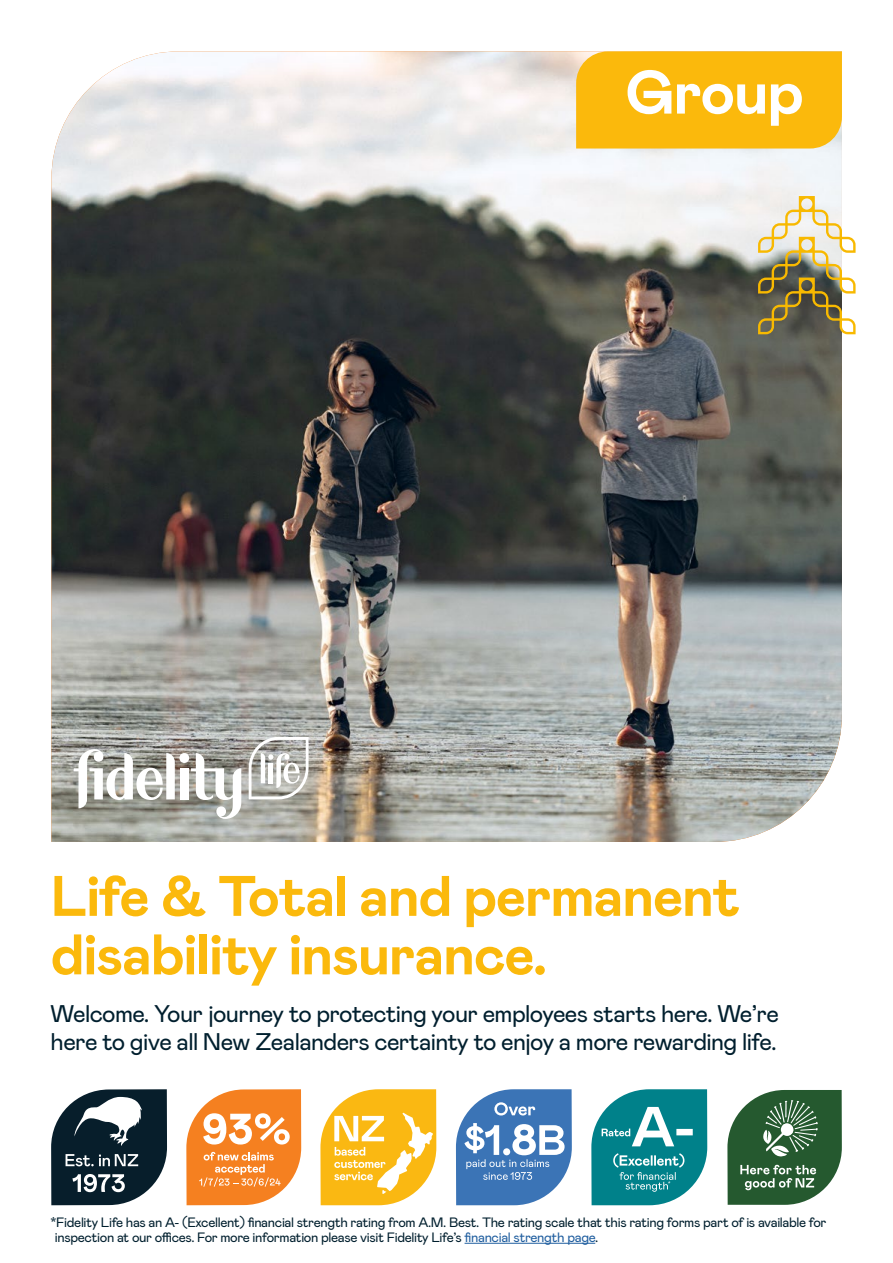
<style>
.page{position:relative;width:893px;height:1263px;background:#fff}
.page>*{position:absolute;margin:0;border:0;box-sizing:border-box;transform-origin:0 0}
.t1{font:700 61.5px "Mabry Pro";letter-spacing:-.025em;color:#fff}
.t2{font:700 57px/58.5px "Mabry Pro";letter-spacing:-.025em;color:#fbb90c}
.t3{font:24px/28.5px "Mabry Pro";letter-spacing:-.025em;color:#001f2e}
.t4{font:13.5px/15px "Mabry Pro";letter-spacing:-.025em;color:#001f2e}
.s1{color:#205e9f}
</style>
<div class="page">
<img style="left:51px;top:51px;width:791px;height:791px">
<svg style="left:456px;top:1089px;width:116px;height:116px"></svg>
<svg style="left:186px;top:1089px;width:115px;height:116px"></svg>
<svg style="left:591px;top:1089px;width:116px;height:116px"></svg>
<svg style="left:320px;top:1089px;width:116px;height:116px"></svg>
<svg style="left:51px;top:1089px;width:116px;height:116px"></svg>
<svg style="left:727px;top:1090px;width:115px;height:115px;background:#517b59"></svg>
<div style="left:781px;top:1123px;width:12px;height:13px;background:#fff;border-radius:50%"></div>
<div style="left:179px;top:753px;width:10px;height:10px;background:#fff;border-radius:50%"></div>
<div style="left:180px;top:768px;width:9px;height:31px;background:#fff"></div>
<svg style="left:191px;top:753px;width:50px;height:66px"></svg>
<svg style="left:74px;top:749px;width:101px;height:59px"></svg>
<svg style="left:249px;top:737px;width:60px;height:62px"></svg>
<svg style="left:758px;top:196px;width:97px;height:138px"></svg>
<div style="left:576px;top:51px;width:266px;height:98px;background:#fbb90c"></div>
<hr style="left:465px;top:1243px;width:130px;height:1px;background:#205e9f">
<h1 class="t1" style="left:625px;top:48px;width:180px">Group</h1>
<h2 class="t2" style="left:51px;top:865px;width:691px">Life &amp; Total and permanent disability insurance.</h2>
<h3 class="t3" style="left:51px;top:998px;width:730px">Welcome. Your journey to protecting your employees starts here. We’re here to give all New Zealanders certainty to enjoy a more rewarding life.</h3>
<p class="t4" style="left:55px;top:1213px;width:773px;text-indent:-4px">*Fidelity Life has an A- (Excellent) financial strength rating from A.M. Best. The rating scale that this rating forms part of is available for inspection at our offices. For more information please visit Fidelity Life’s <span class="s1">financial strength page</span>.</p>
</div>
